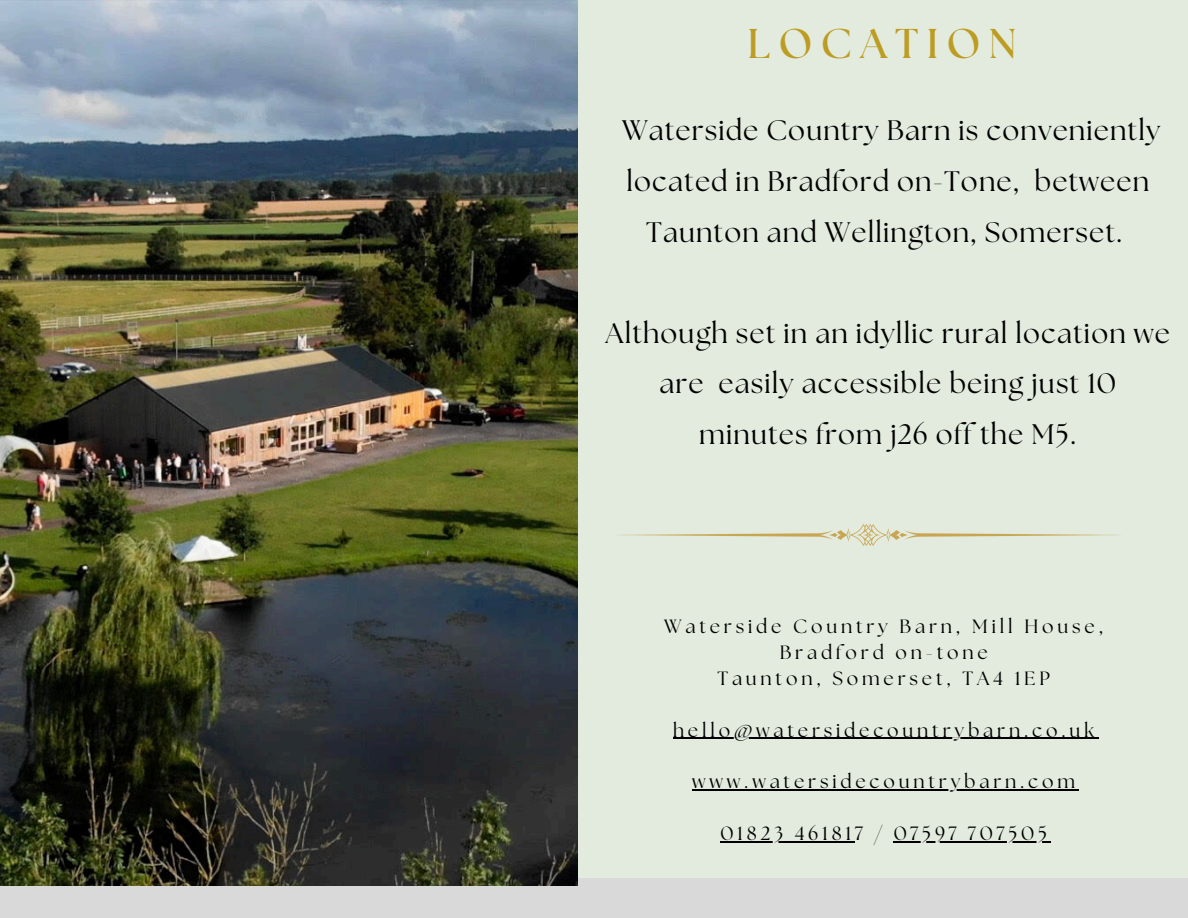
<style>
.page{position:relative;width:1188px;height:918px;background:#fff}
.page>*{position:absolute;margin:0;border:0;box-sizing:border-box;transform-origin:0 0}
.t1{font:700 41.55px "The Seasons";letter-spacing:.2em;color:#bc9c22}
.t2{font:28.2px/50.7px "The Seasons";letter-spacing:.04em;color:#000;text-align:center}
.t3{font:19.2px/25.8px "The Seasons";letter-spacing:.2em;color:#000;text-align:center}
</style>
<div class="page">
<div style="left:577px;top:0;width:611px;height:918px;background:#e2ebdd"></div>
<div style="left:0;top:878px;width:1188px;height:40px;background:#d9d9d9"></div>
<img style="left:620px;top:524px;width:497px;height:22px">
<img style="left:0;top:0;width:577px;height:885px">
<hr style="left:673px;top:738px;width:425px;height:1px;background:#000">
<hr style="left:692px;top:790px;width:387px;height:1px;background:#000">
<hr style="left:720px;top:841px;width:135px;height:1px;background:#000">
<hr style="left:894px;top:841px;width:157px;height:1px;background:#000">
<p class="t1" style="left:748px;top:25px;width:270px">LOCATION</p>
<p class="t2" style="left:622px;top:107px;width:540px">Waterside Country Barn is conveniently located in Bradford on-Tone, between<br>Taunton and Wellington, Somerset.</p>
<h1 class="t2" style="left:606px;top:310px;width:566px">Although set in an idyllic rural location we are easily accessible being just 10 minutes from j26 off the M5.</h1>
<h2 class="t3" style="left:664px;top:615px;width:441px">Waterside Country Barn, Mill House,<br>Bradford on-tone</h2>
<h2 class="t3" style="left:717px;top:667px;width:334px">Taunton, Somerset, TA4 1EP</h2>
<p class="t3" style="left:673px;top:718px;width:423px">hello@watersidecountrybarn.co.uk</p>
<p class="t3" style="left:692px;top:770px;width:384px">www.watersidecountrybarn.com</p>
<p class="t3" style="left:720px;top:822px;width:163px">01823 461817 /</p>
<p class="t3" style="left:894px;top:822px;width:155px">07597 707505</p>
</div>
